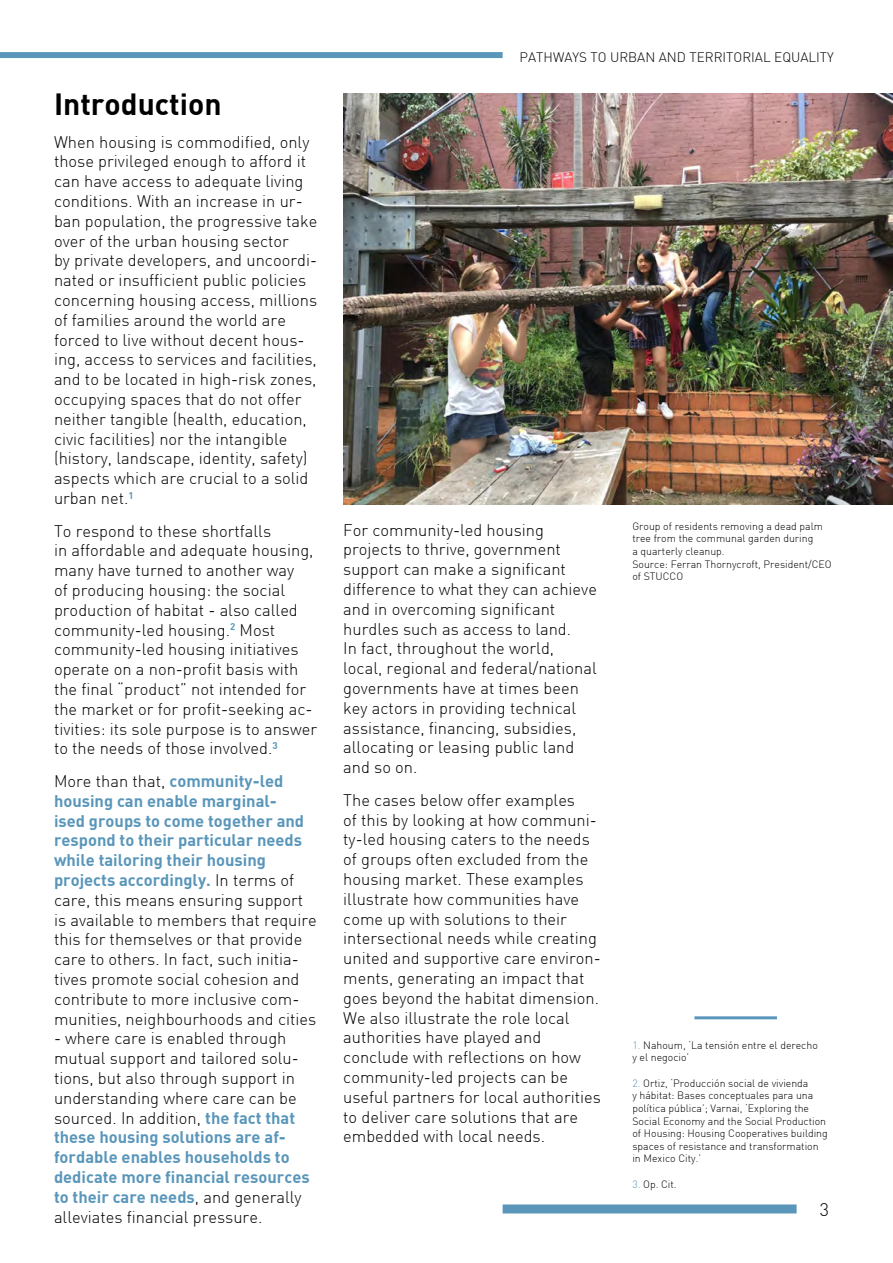
<style>
.page{position:relative;width:893px;height:1263px;background:#fff}
.page>*{position:absolute;margin:0;border:0;box-sizing:border-box;transform-origin:0 0}
.t1{font:700 30px "DIN";color:#000}
.t2{font:300 18px "DIN";color:#000}
.t3{font:300 16.5px/19.8px "DIN";color:#000}
.t4{font:300 13.5px "DIN";color:#000}
.t5{font:300 10.5px/12.6px "DIN";color:#000}
.s1{font-weight:700;color:#5996ba}
.s2{color:#5996ba}
</style>
<div class="page">
<div style="left:503px;top:1204px;width:294px;height:9px;background:#5996ba"></div>
<div style="left:0;top:52px;width:503px;height:6px;background:#5996ba"></div>
<img style="left:343px;top:94px;width:550px;height:410px">
<hr style="left:694px;top:1016px;width:83px;height:3px;background:#5996ba">
<h1 class="t1" style="left:54px;top:85px;width:169px">Introduction</h1>
<p class="t3" style="left:54px;top:132px;width:265px">When housing is commodified, only those privileged enough to afford it can have access to adequate living conditions. With an increase in ur&shy;ban population, the progressive take over of the urban housing sector<br>by private developers, and uncoordi&shy;nated or insufficient public policies concerning housing access, millions of families around the world are forced to live without decent hous&shy;ing, access to services and facilities, and to be located in high-risk zones, occupying spaces that do not offer neither tangible (health, education, civic facilities) nor the intangible (history, landscape, identity, safety) aspects which are crucial to a solid urban net.<sup>1</sup></p>
<p class="t3" style="left:54px;top:521px;width:265px">To respond to these shortfalls<br>in affordable and adequate housing, many have turned to another way<br>of producing housing: the social production of habitat - also called community-led housing.<sup>2</sup> Most community-led housing initiatives operate on a non-profit basis with the final “product” not intended for the market or for profit-seeking ac&shy;tivities: its sole purpose is to answer to the needs of those involved.<sup>3</sup></p>
<p class="t3" style="left:54px;top:771px;width:264px">More than that, <span class="s1">community-led housing can enable marginal-<br>ised groups to come together and respond to their particular needs while tailoring their housing projects accordingly.</span> In terms of care, this means ensuring support is available to members that require this for themselves or that provide care to others. In fact, such initia&shy;tives promote social cohesion and contribute to more inclusive com&shy;munities, neighbourhoods and cities</p>
<p class="t3" style="left:54px;top:1028px;width:257px">- where care is enabled through mutual support and tailored solu&shy;tions, but also through support in understanding where care can be sourced. In addition, <span class="s1">the fact that these housing solutions are af&shy;fordable enables households to dedicate more financial resources to their care needs</span>, and generally alleviates financial pressure.</p>
<p class="t4" style="left:520px;top:49px;width:316px">PATHWAYS TO URBAN AND TERRITORIAL EQUALITY</p>
<p class="t3" style="left:343px;top:519px;width:255px">For community-led housing projects to thrive, government support can make a significant difference to what they can achieve and in overcoming significant hurdles such as access to land.<br>In fact, throughout the world, local, regional and federal/national governments have at times been key actors in providing technical assistance, financing, subsidies, allocating or leasing public land and so on.</p>
<p class="t3" style="left:343px;top:790px;width:259px">The cases below offer examples<br>of this by looking at how communi&shy;ty-led housing caters to the needs of groups often excluded from the housing market. These examples illustrate how communities have come up with solutions to their intersectional needs while creating united and supportive care environ&shy;ments, generating an impact that goes beyond the habitat dimension.<br>We also illustrate the role local authorities have played and conclude with reflections on how community-led projects can be useful partners for local authorities to deliver care solutions that are embedded with local needs.</p>
<p class="t5" style="left:632px;top:520px;width:201px">Group of residents removing a dead palm tree from the communal garden during<br>a quarterly cleanup.<br>Source: Ferran Thornycroft, President/CEO of STUCCO</p>
<p class="t5" style="left:632px;top:1039px;width:187px"><span class="s2">1.</span> Nahoum, ‘La tensión entre el derecho y el negocio’</p>
<p class="t5" style="left:632px;top:1076px;width:197px"><span class="s2">2.</span> Ortiz, ‘Producción social de vivienda<br>y hábitat: Bases conceptuales para una política pública’; Varnai, ‘Exploring the Social Economy and the Social Production of Housing: Housing Cooperatives building spaces of resistance and transformation in Mexico City.’</p>
<p class="t5" style="left:632px;top:1177px;width:46px"><span class="s2">3.</span> Op. Cit.</p>
<p class="t2" style="left:820px;top:1198px;width:11px">3</p>
</div>
